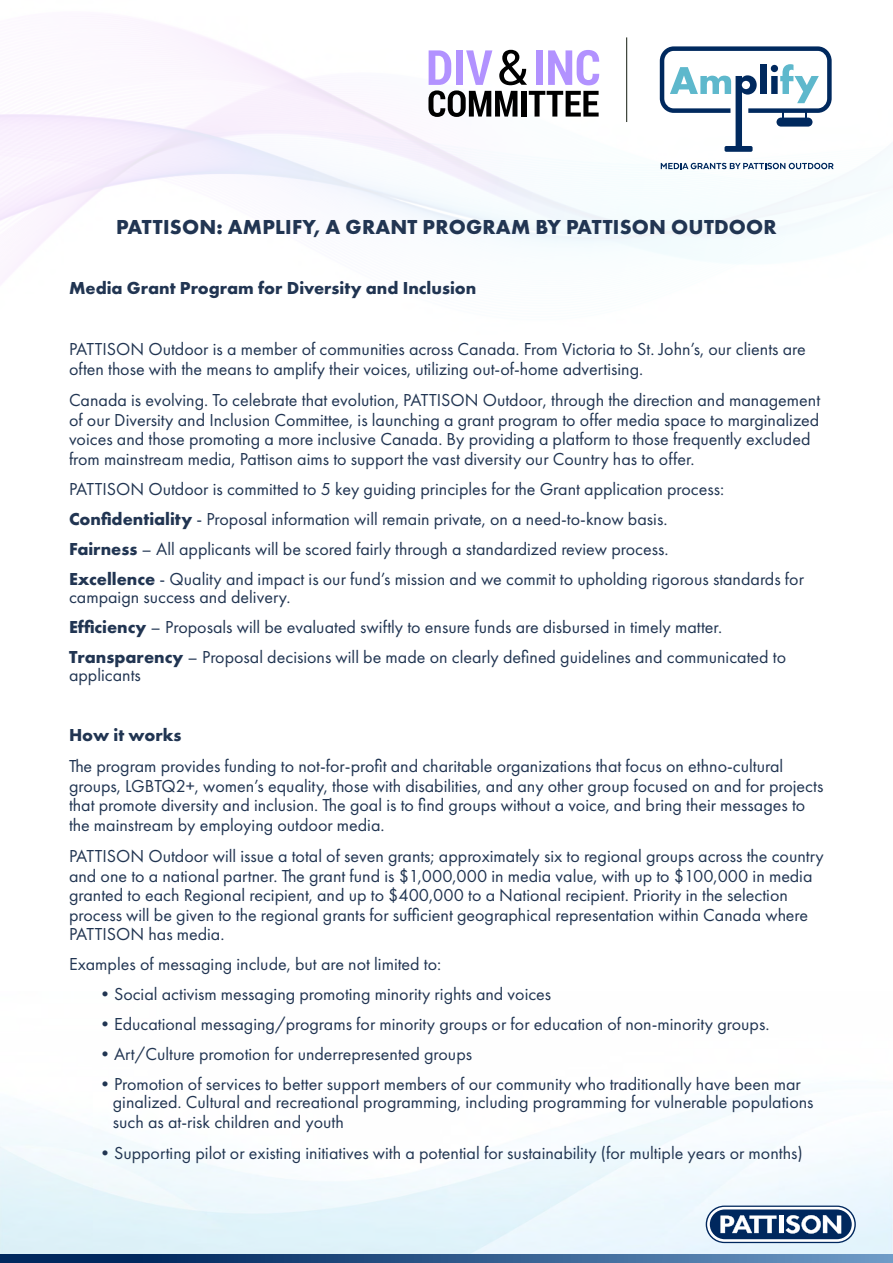
<style>
.page{position:relative;width:893px;height:1263px;background:#fff}
.page>*{position:absolute;margin:0;border:0;box-sizing:border-box;transform-origin:0 0}
.t1{font:700 21px "Futura PT";letter-spacing:.01em;color:#213552}
.t2{font:18px/19.5px "Futura PT";color:#213552}
.t3{font:700 18px "Futura PT";color:#213552}
.s1{font-weight:700}
</style>
<div class="page">
<img style="left:0;top:18px;width:835px;height:267px">
<img style="left:0;top:1094px;width:893px;height:160px">
<svg style="left:0;top:1254px;width:893px;height:9px;background:#2e588a"></svg>
<svg style="left:706px;top:1205px;width:150px;height:38px"></svg>
<svg style="left:707px;top:1207px;width:147px;height:35px"></svg>
<div style="left:710px;top:1209px;width:142px;height:30px;background:#00285e;border-radius:15px"></div>
<svg style="left:720px;top:1215px;width:121px;height:18px"></svg>
<svg style="left:428px;top:50px;width:171px;height:67px"></svg>
<hr style="left:626px;top:37px;width:1px;height:85px;background:#121b10">
<div style="left:724px;top:146px;width:29px;height:6px;background:#00295e;border-radius:2px"></div>
<svg style="left:660px;top:46px;width:172px;height:102px"></svg>
<div style="left:776px;top:118px;width:36px;height:9px;background:#00295e;border-radius:4px"></div>
<svg style="left:661px;top:163px;width:173px;height:6px"></svg>
<p class="t1" style="left:116px;top:213px;width:662px">PATTISON: AMPLIFY, A GRANT PROGRAM BY PATTISON OUTDOOR</p>
<p class="t3" style="left:69px;top:276px;width:409px">Media Grant Program for Diversity and Inclusion</p>
<p class="t2" style="left:69px;top:339px;width:738px">PATTISON Outdoor is a member of communities across Canada. From Victoria to St. John’s, our clients are often those with the means to amplify their voices, utilizing out-of-home advertising.</p>
<p class="t2" style="left:69px;top:390px;width:753px">Canada is evolving. To celebrate that evolution, PATTISON Outdoor, through the direction and management of our Diversity and Inclusion Committee, is launching a grant program to offer media space to marginalized voices and those promoting a more inclusive Canada. By providing a platform to those frequently excluded from mainstream media, Pattison aims to support the vast diversity our Country has to offer.</p>
<p class="t2" style="left:69px;top:473px;width:736px;line-height:30px">PATTISON Outdoor is committed to 5 key guiding principles for the Grant application process:<br><span class="s1">Confidentiality</span> - Proposal information will remain private, on a need-to-know basis.<br><span class="s1">Fairness</span> – All applicants will be scored fairly through a standardized review process.<br><span class="s1">Excellence</span> - Quality and impact is our fund’s mission and we commit to upholding rigorous standards for</p>
<p class="t2" style="left:69px;top:581px;width:719px;line-height:30px">campaign success and delivery.<br><span class="s1">Efficiency</span> – Proposals will be evaluated swiftly to ensure funds are disbursed in timely matter.<br><span class="s1">Transparency</span> – Proposal decisions will be made on clearly defined guidelines and communicated to</p>
<p class="t2" style="left:69px;top:665px;width:73px">applicants</p>
<p class="t3" style="left:69px;top:723px;width:114px">How it works</p>
<p class="t2" style="left:69px;top:756px;width:756px">The program provides funding to not-for-profit and charitable organizations that focus on ethno-cultural groups, LGBTQ2+, women’s equality, those with disabilities, and any other group focused on and for projects that promote diversity and inclusion. The goal is to find groups without a voice, and bring their messages to the mainstream by employing outdoor media.</p>
<p class="t2" style="left:69px;top:846px;width:756px">PATTISON Outdoor will issue a total of seven grants; approximately six to regional groups across the country and one to a national partner. The grant fund is $1,000,000 in media value, with up to $100,000 in media granted to each Regional recipient, and up to $400,000 to a National recipient. Priority in the selection process will be given to the regional grants for sufficient geographical representation within Canada where PATTISON has media.</p>
<p class="t2" style="left:69px;top:954px;width:374px">Examples of messaging include, but are not limited to:</p>
<p class="t2" style="left:96px;top:984px;width:457px">•Social activism messaging promoting minority rights and voices</p>
<p class="t2" style="left:96px;top:1014px;width:675px">•Educational messaging/programs for minority groups or for education of non-minority groups.</p>
<p class="t2" style="left:96px;top:1044px;width:378px">•Art/Culture promotion for underrepresented groups</p>
<p class="t2" style="left:113px;top:1075px;width:702px;line-height:18.8px;text-indent:-17px">•Promotion of services to better support members of our community who traditionally have been mar ginalized. Cultural and recreational programming, including programming for vulnerable populations such as at-risk children and youth</p>
<p class="t2" style="left:96px;top:1143px;width:708px">•Supporting pilot or existing initiatives with a potential for sustainability (for multiple years or months)</p>
</div>
